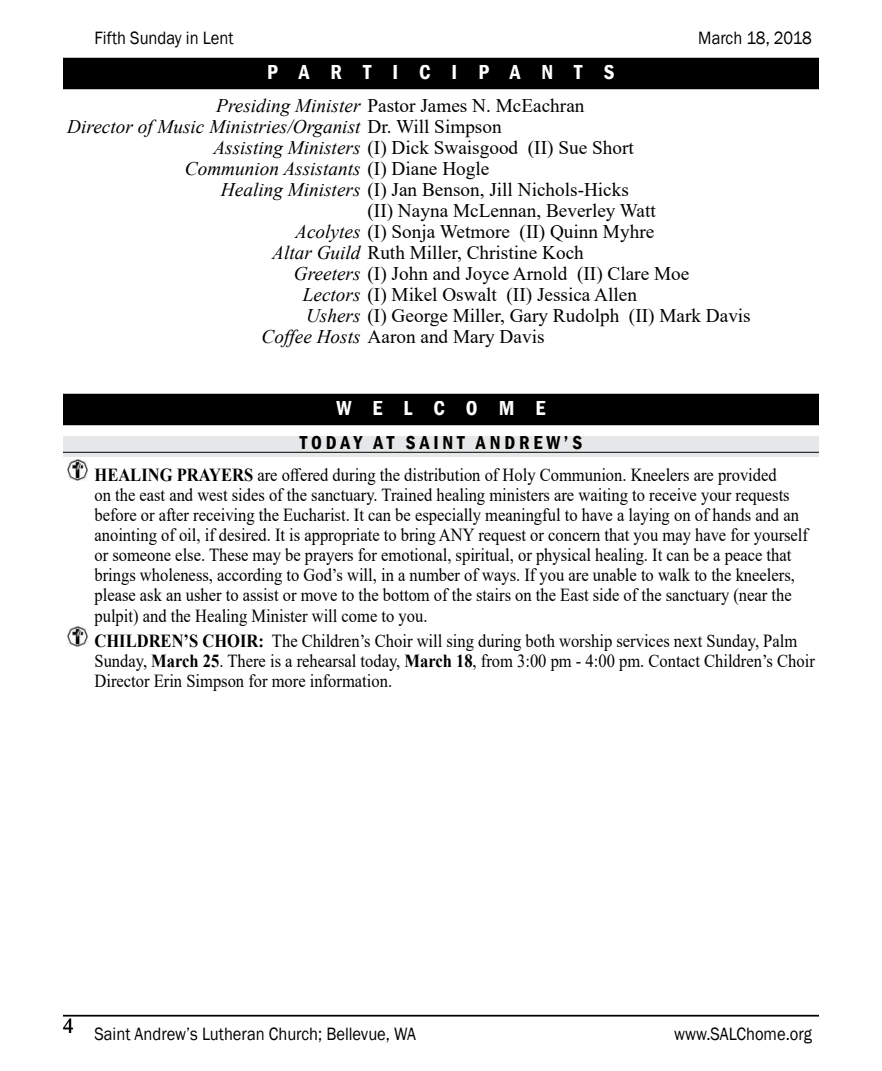
<style>
.page{position:relative;width:882px;height:1071px;background:#fff}
.page>*{position:absolute;margin:0;border:0;box-sizing:border-box;transform-origin:0 0}
.t1{font:600 condensed 21px "Franklin Gothic";letter-spacing:1em;color:#fff}
.t2{font:21px "Times New Roman";color:#000}
.t3{font:19.25px "Times New Roman";color:#000}
.t4{font:italic 19.25px "Times New Roman";color:#000}
.t5{font:600 condensed 19.25px "Franklin Gothic";letter-spacing:.2em;color:#000}
.t6{font:18.38px/20.1px "Times New Roman";color:#000;scale:.9 1}
.t7{font:18.38px "Franklin Gothic";color:#000;scale:.9 1}
.s1{font-style:italic}
.s2{font-style:normal}
.s3{font-weight:700}
</style>
<div class="page">
<hr style="left:63px;top:1015px;width:756px;height:2px;background:#000">
<div style="left:66px;top:61px;width:750px;height:25px;background:#000"></div>
<div style="left:63px;top:58px;width:756px;height:31px;border:7px solid #000"></div>
<div style="left:66px;top:397px;width:750px;height:25px;background:#000"></div>
<div style="left:63px;top:394px;width:756px;height:31px;border:7px solid #000"></div>
<div style="left:63px;top:436px;width:756px;height:21px;background:#e6e7e8"></div>
<hr style="left:63px;top:452px;width:756px;height:1px;background:#000">
<img style="left:67px;top:460px;width:21px;height:21px">
<img style="left:67px;top:626px;width:21px;height:21px">
<p class="t7" style="left:94px;top:27px;width:156px">Fifth Sunday in Lent</p>
<p class="t7" style="left:698px;top:27px;width:128px">March 18, 2018</p>
<p class="t1" style="left:267px;top:58px;width:349px">PARTICIPANTS</p>
<p class="t3" style="left:216px;top:92px;width:370px"><span class="s1">Presiding Minister</span> Pastor James N. McEachran</p>
<p class="t4" style="left:67px;top:113px;width:436px">Director of Music Ministries/Organist <span class="s2">Dr. Will Simpson</span></p>
<p class="t3" style="left:213px;top:134px;width:422px"><span class="s1">Assisting Ministers</span> (I) Dick Swaisgood (II) Sue Short</p>
<p class="t4" style="left:185px;top:155px;width:306px">Communion Assistants <span class="s2">(I) Diane Hogle</span></p>
<p class="t3" style="left:221px;top:176px;width:410px"><span class="s1">Healing Ministers</span> (I) Jan Benson, Jill Nichols-Hicks</p>
<p class="t3" style="left:368px;top:197px;width:290px">(II) Nayna McLennan, Beverley Watt</p>
<p class="t3" style="left:295px;top:218px;width:360px"><span class="s1">Acolytes</span> (I) Sonja Wetmore (II) Quinn Myhre</p>
<p class="t3" style="left:272px;top:239px;width:313px"><span class="s1">Altar Guild</span> Ruth Miller, Christine Koch</p>
<p class="t3" style="left:294px;top:260px;width:397px"><span class="s1">Greeters</span> (I) John and Joyce Arnold (II) Clare Moe</p>
<p class="t3" style="left:303px;top:281px;width:336px"><span class="s1">Lectors</span> (I) Mikel Oswalt (II) Jessica Allen</p>
<p class="t3" style="left:306px;top:302px;width:446px"><span class="s1">Ushers</span> (I) George Miller, Gary Rudolph (II) Mark Davis</p>
<p class="t3" style="left:262px;top:323px;width:284px"><span class="s1">Coffee Hosts</span> Aaron and Mary Davis</p>
<p class="t1" style="left:337px;top:394px;width:210px">WELCOME</p>
<p class="t5" style="left:300px;top:430px;width:284px">TODAY AT SAINT ANDREW’S</p>
<p class="t6" style="left:94px;top:464px;width:794px"><span class="s3">HEALING PRAYERS</span> are offered during the distribution of Holy Communion. Kneelers are provided<br>on the east and west sides of the sanctuary. Trained healing ministers are waiting to receive your requests before or after receiving the Eucharist. It can be especially meaningful to have a laying on of hands and an anointing of oil, if desired. It is appropriate to bring ANY request or concern that you may have for yourself or someone else. These may be prayers for emotional, spiritual, or physical healing. It can be a peace that brings wholeness, according to God’s will, in a number of ways. If you are unable to walk to the kneelers, please ask an usher to assist or move to the bottom of the stairs on the East side of the sanctuary (near the pulpit) and the Healing Minister will come to you.</p>
<p class="t6" style="left:94px;top:630px;width:802px"><span class="s3">CHILDREN’S CHOIR:</span> The Children’s Choir will sing during both worship services next Sunday, Palm<br>Sunday, <span class="s3">March 25</span>. There is a rehearsal today, <span class="s3">March 18</span>, from 3:00 pm - 4:00 pm. Contact Children’s Choir<br>Director Erin Simpson for more information.</p>
<p class="t2" style="left:63px;top:1011px;width:12px">4</p>
<p class="t7" style="left:94px;top:1022px;width:359px">Saint Andrew’s Lutheran Church; Bellevue, WA</p>
<p class="t7" style="left:674px;top:1022px;width:155px">www.SALChome.org</p>
</div>
